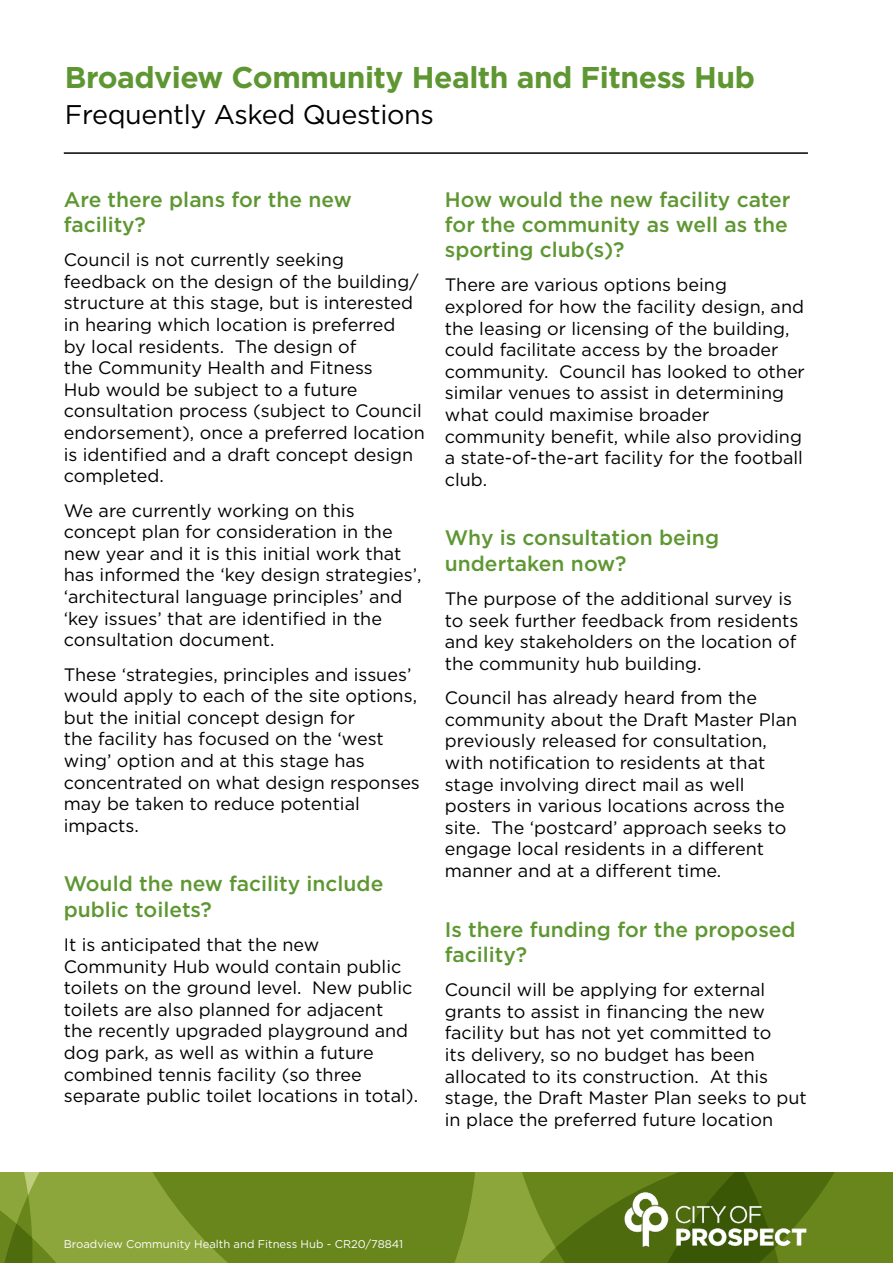
<style>
.page{position:relative;width:893px;height:1263px;background:#fff}
.page>*{position:absolute;margin:0;border:0;box-sizing:border-box;transform-origin:0 0}
.t1{font:700 30px "Gotham";letter-spacing:-.015em;color:#5e9732}
.t2{font:27px "Gotham";letter-spacing:-.015em;color:#000}
.t3{font:500 21px/25.2px "Gotham";color:#5e9732}
.t4{font:18px/21.6px "Gotham";color:#000}
.t5{font:11.25px "Gotham";color:#fff}
</style>
<div class="page">
<hr style="left:64px;top:152px;width:744px;height:2px;background:#000">
<svg style="left:0;top:1173px;width:893px;height:90px;background:#708c24"></svg>
<img style="left:622px;top:1188px;width:186px;height:63px">
<h1 class="t1" style="left:65px;top:57px;width:692px">Broadview Community Health and Fitness Hub</h1>
<h2 class="t2" style="left:65px;top:97px;width:370px">Frequently Asked Questions</h2>
<p class="t3" style="left:64px;top:186px;width:290px">Are there plans for the new facility?</p>
<p class="t4" style="left:64px;top:249px;width:363px">Council is not currently seeking feedback on the design of the building/ structure at this stage, but is interested in hearing which location is preferred<br>by local residents. The design of<br>the Community Health and Fitness<br>Hub would be subject to a future consultation process (subject to Council endorsement), once a preferred location is identified and a draft concept design completed.</p>
<p class="t4" style="left:64px;top:499px;width:359px">We are currently working on this concept plan for consideration in the new year and it is this initial work that has informed the ‘key design strategies’, ‘architectural language principles’ and ‘key issues’ that are identified in the consultation document.</p>
<p class="t4" style="left:64px;top:663px;width:358px">These ‘strategies, principles and issues’ would apply to each of the site options, but the initial concept design for<br>the facility has focused on the ‘west wing’ option and at this stage has concentrated on what design responses may be taken to reduce potential impacts.</p>
<p class="t3" style="left:64px;top:871px;width:321px">Would the new facility include public toilets?</p>
<p class="t4" style="left:64px;top:933px;width:356px">It is anticipated that the new Community Hub would contain public toilets on the ground level. New public toilets are also planned for adjacent<br>the recently upgraded playground and dog park, as well as within a future combined tennis facility (so three separate public toilet locations in total).</p>
<p class="t3" style="left:445px;top:186px;width:347px">How would the new facility cater for the community as well as the sporting club(s)?</p>
<p class="t4" style="left:445px;top:274px;width:362px">There are various options being explored for how the facility design, and the leasing or licensing of the building, could facilitate access by the broader community. Council has looked to other similar venues to assist in determining what could maximise broader community benefit, while also providing a state-of-the-art facility for the football club.</p>
<p class="t3" style="left:445px;top:525px;width:276px">Why is consultation being undertaken now?</p>
<p class="t4" style="left:445px;top:587px;width:355px">The purpose of the additional survey is to seek further feedback from residents and key stakeholders on the location of the community hub building.</p>
<p class="t4" style="left:445px;top:687px;width:354px">Council has already heard from the community about the Draft Master Plan previously released for consultation, with notification to residents at that stage involving direct mail as well posters in various locations across the site. The ‘postcard’ approach seeks to engage local residents in a different manner and at a different time.</p>
<p class="t3" style="left:445px;top:916px;width:352px">Is there funding for the proposed facility?</p>
<p class="t4" style="left:445px;top:978px;width:363px">Council will be applying for external grants to assist in financing the new facility but has not yet committed to<br>its delivery, so no budget has been allocated to its construction. At this stage, the Draft Master Plan seeks to put in place the preferred future location</p>
<p class="t5" style="left:64px;top:1236px;width:341px">Broadview Community Health and Fitness Hub - CR20/78841</p>
</div>
